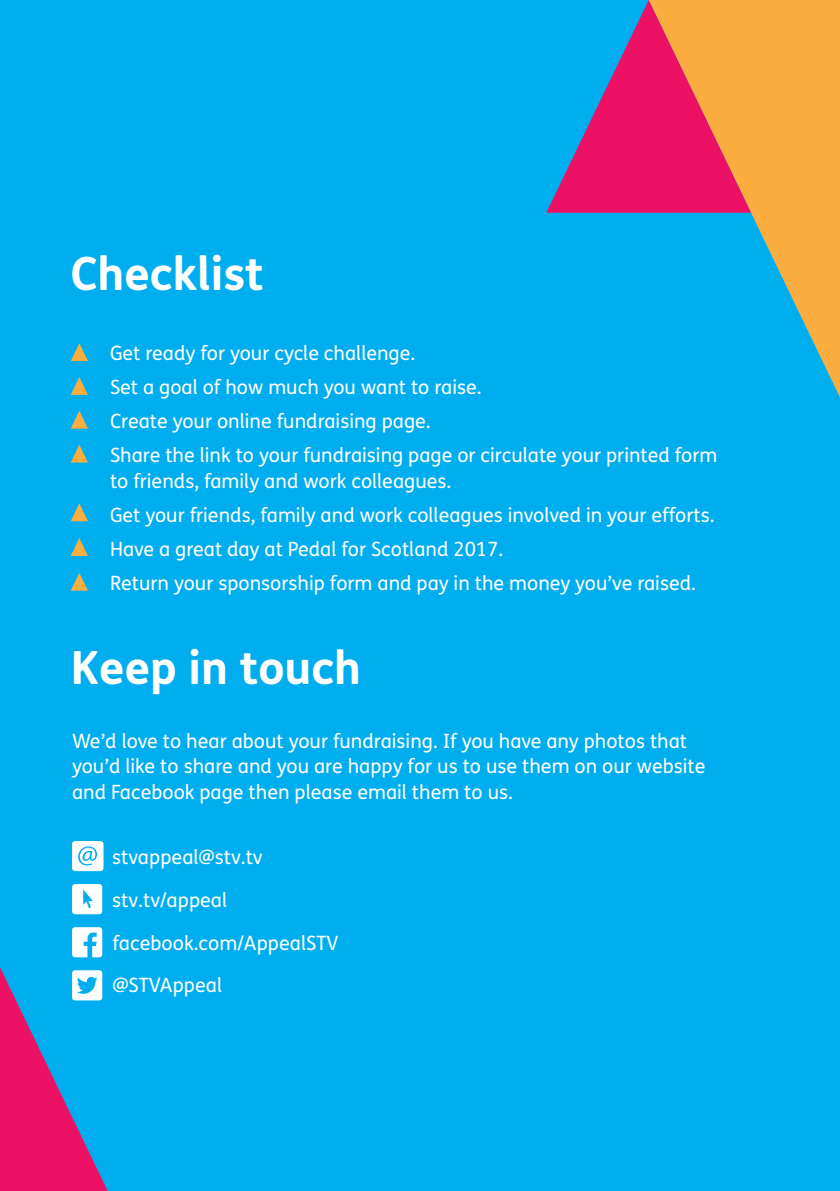
<style>
.page{position:relative;width:840px;height:1191px;background:#fff}
.page>*{position:absolute;margin:0;border:0;box-sizing:border-box;transform-origin:0 0}
.t1{font:700 45.8px "FS Me";color:#fff}
.t2{font:19.8px "FS Me";color:#fff}
.t3{font:19.6px/25.4px "FS Me";color:#fff}
</style>
<div class="page">
<div style="left:0;top:0;width:839px;height:1191px;background:#00aeef"></div>
<svg style="left:750px;top:0;width:89px;height:395px;fill:#fbae3f"></svg>
<svg style="left:71px;top:343px;width:17px;height:18px"></svg>
<svg style="left:71px;top:377px;width:17px;height:18px"></svg>
<svg style="left:71px;top:411px;width:17px;height:18px"></svg>
<svg style="left:71px;top:444px;width:17px;height:18px"></svg>
<svg style="left:71px;top:503px;width:17px;height:18px"></svg>
<svg style="left:71px;top:538px;width:17px;height:18px"></svg>
<svg style="left:71px;top:573px;width:17px;height:17px"></svg>
<svg style="left:0;top:967px;width:108px;height:224px"></svg>
<svg style="left:72px;top:841px;width:31px;height:30px"></svg>
<svg style="left:72px;top:884px;width:30px;height:30px"></svg>
<svg style="left:72px;top:927px;width:30px;height:30px"></svg>
<svg style="left:546px;top:0;width:204px;height:213px"></svg>
<p class="t1" style="left:71px;top:245px;width:194px">Checklist</p>
<p class="t3" style="left:110px;top:341px;width:306px">Get ready for your cycle challenge.</p>
<p class="t3" style="left:110px;top:375px;width:373px">Set a goal of how much you want to raise.</p>
<p class="t3" style="left:110px;top:409px;width:322px">Create your online fundraising page.</p>
<p class="t3" style="left:110px;top:442px;width:608px;line-height:26px">Share the link to your fundraising page or circulate your printed form to friends, family and work colleagues.</p>
<p class="t3" style="left:110px;top:503px;width:605px">Get your friends, family and work colleagues involved in your efforts.</p>
<p class="t3" style="left:110px;top:537px;width:394px">Have a great day at Pedal for Scotland 2017.</p>
<p class="t3" style="left:110px;top:571px;width:587px">Return your sponsorship form and pay in the money you’ve raised.</p>
<p class="t1" style="left:71px;top:639px;width:292px">Keep in touch</p>
<p class="t3" style="left:72px;top:728px;width:634px">We’d love to hear about your fundraising. If you have any photos that you’d like to share and you are happy for us to use them on our website and Facebook page then please email them to us.</p>
<p class="t2" style="left:112px;top:845px;width:152px">stvappeal@stv.tv</p>
<p class="t2" style="left:112px;top:888px;width:116px">stv.tv/appeal</p>
<p class="t2" style="left:112px;top:931px;width:227px">facebook.com/AppealSTV</p>
<p class="t2" style="left:112px;top:973px;width:111px">@STVAppeal</p>
</div>
